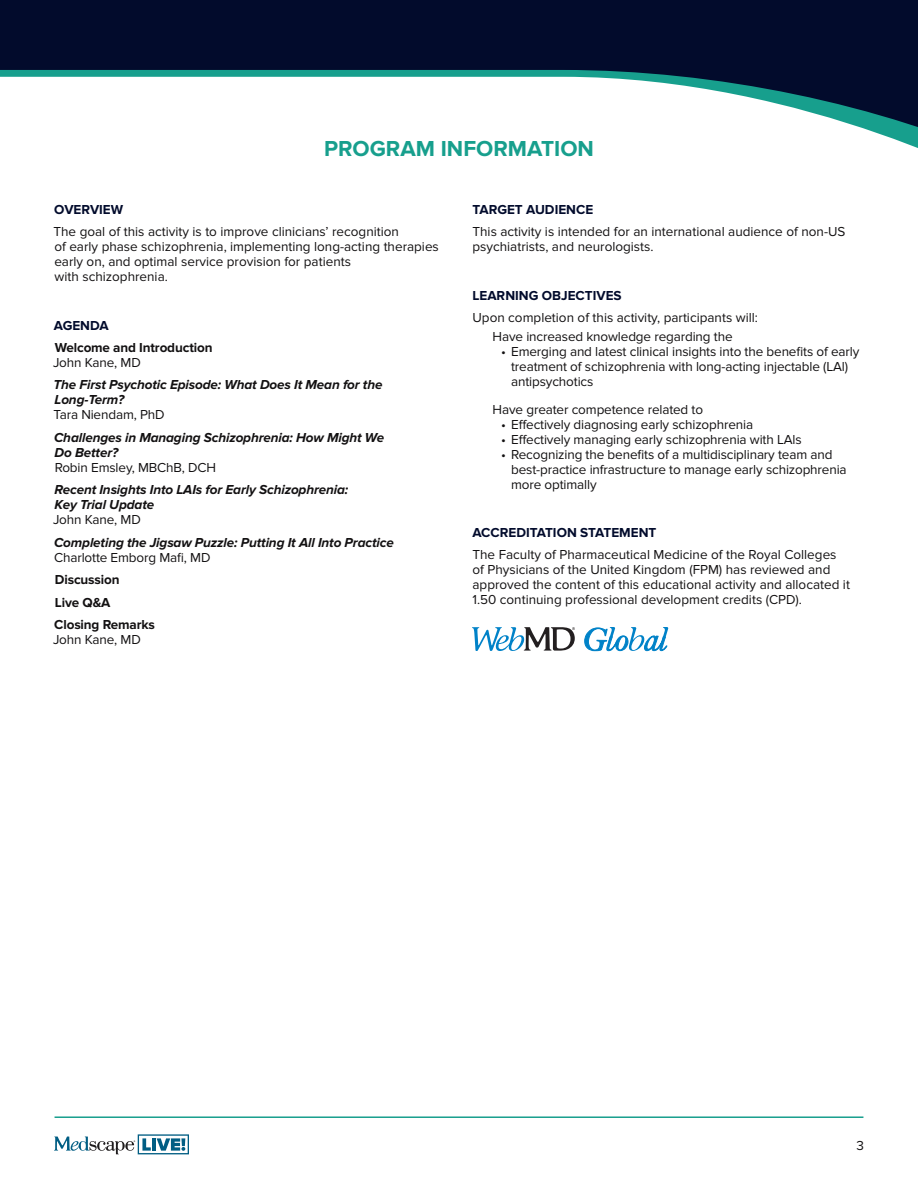
<style>
.page{position:relative;width:918px;height:1188px;background:#fff}
.page>*{position:absolute;margin:0;border:0;box-sizing:border-box;transform-origin:0 0}
.Heading{font:700 22.5px "Proxima Nova";color:#179f8d}
.Section_Text{font:13.5px/15px "Proxima Nova";color:#131112}
.Agenda_Faculty{font:italic 700 13.5px/15px "Proxima Nova";letter-spacing:-.01em;color:#131112}
.Agenda_Faculty-2{font:13.5px "Proxima Nova";letter-spacing:-.01em;color:#131112}
.Section_Header{font:700 13.5px "Proxima Nova";color:#020b2c}
.Learning_Objectives{font:13.5px "Proxima Nova";letter-spacing:-.01em;color:#131112}
.Agenda_Faculty-3{font:700 13.5px "Proxima Nova";letter-spacing:-.01em;color:#131112}
.Learning_Objective_T{font:13.5px "Proxima Nova";color:#131112}
</style>
<div class="page">
<hr style="left:55px;top:1116px;width:808px;height:2px;background:#179f8d">
<div style="left:0;top:0;width:918px;height:70px;background:#020b2c"></div>
<svg style="left:0;top:70px;width:918px;height:78px"></svg>
<svg style="left:54px;top:1134px;width:135px;height:20px"></svg>
<svg style="left:472px;top:627px;width:103px;height:24px"></svg>
<svg style="left:584px;top:627px;width:84px;height:24px"></svg>
<p class="Heading" style="left:324px;top:135px;width:271px">PROGRAM INFORMATION</p>
<p class="Section_Header" style="left:54px;top:202px;width:70px">OVERVIEW</p>
<p class="Section_Text" style="left:53px;top:224px;width:387px">The goal of this activity is to improve clinicians’ recognition<br>of early phase schizophrenia, implementing long-acting therapies early on, and optimal service provision for patients<br>with schizophrenia.</p>
<p class="Section_Header" style="left:54px;top:318px;width:56px">AGENDA</p>
<p class="Agenda_Faculty-3" style="left:55px;top:339px;width:159px">Welcome and Introduction</p>
<p class="Agenda_Faculty-2" style="left:53px;top:354px;width:89px">John Kane, MD</p>
<p class="Agenda_Faculty" style="left:54px;top:378px;width:331px">The First Psychotic Episode: What Does It Mean for the<br>Long-Term?</p>
<p class="Agenda_Faculty-2" style="left:53px;top:407px;width:113px">Tara Niendam, PhD</p>
<p class="Agenda_Faculty" style="left:54px;top:430px;width:331px">Challenges in Managing Schizophrenia: How Might We<br>Do Better?</p>
<p class="Agenda_Faculty-2" style="left:55px;top:459px;width:163px">Robin Emsley, MBChB, DCH</p>
<p class="Agenda_Faculty" style="left:55px;top:483px;width:295px">Recent Insights Into LAIs for Early Schizophrenia:<br>Key Trial Update</p>
<p class="Agenda_Faculty-2" style="left:53px;top:512px;width:89px">John Kane, MD</p>
<p class="Agenda_Faculty" style="left:54px;top:535px;width:341px">Completing the Jigsaw Puzzle: Putting It All Into Practice</p>
<p class="Agenda_Faculty-2" style="left:54px;top:549px;width:158px">Charlotte Emborg Mafi, MD</p>
<p class="Agenda_Faculty-3" style="left:55px;top:572px;width:66px">Discussion</p>
<p class="Agenda_Faculty-3" style="left:55px;top:594px;width:57px">Live Q&amp;A</p>
<p class="Agenda_Faculty-3" style="left:54px;top:617px;width:102px">Closing Remarks</p>
<p class="Agenda_Faculty-2" style="left:53px;top:632px;width:89px">John Kane, MD</p>
<p class="Section_Header" style="left:472px;top:202px;width:122px">TARGET AUDIENCE</p>
<p class="Section_Text" style="left:472px;top:224px;width:374px">This activity is intended for an international audience of non-US psychiatrists, and neurologists.</p>
<p class="Section_Header" style="left:472px;top:288px;width:151px">LEARNING OBJECTIVES</p>
<p class="Learning_Objective_T" style="left:472px;top:309px;width:287px">Upon completion of this activity, participants will:</p>
<p class="Learning_Objectives" style="left:493px;top:329px;width:241px">Have increased knowledge regarding the</p>
<p class="Section_Text" style="left:511px;top:344px;width:350px;text-indent:-10px">• Emerging and latest clinical insights into the benefits of early treatment of schizophrenia with long-acting injectable (LAl) antipsychotics</p>
<p class="Learning_Objectives" style="left:493px;top:401px;width:212px">Have greater competence related to</p>
<p class="Section_Text" style="left:501px;top:417px;width:254px">• Effectively diagnosing early schizophrenia</p>
<p class="Section_Text" style="left:501px;top:432px;width:302px">• Effectively managing early schizophrenia with LAls</p>
<p class="Section_Text" style="left:511px;top:447px;width:337px;text-indent:-10px">• Recognizing the benefits of a multidisciplinary team and best-practice infrastructure to manage early schizophrenia more optimally</p>
<p class="Section_Header" style="left:472px;top:525px;width:185px">ACCREDITATION STATEMENT</p>
<p class="Section_Text" style="left:472px;top:547px;width:379px">The Faculty of Pharmaceutical Medicine of the Royal Colleges of Physicians of the United Kingdom (FPM) has reviewed and approved the content of this educational activity and allocated it 1.50 continuing professional development credits (CPD).</p>
<p class="Section_Text" style="left:856px;top:1138px;width:9px">3</p>
</div>
